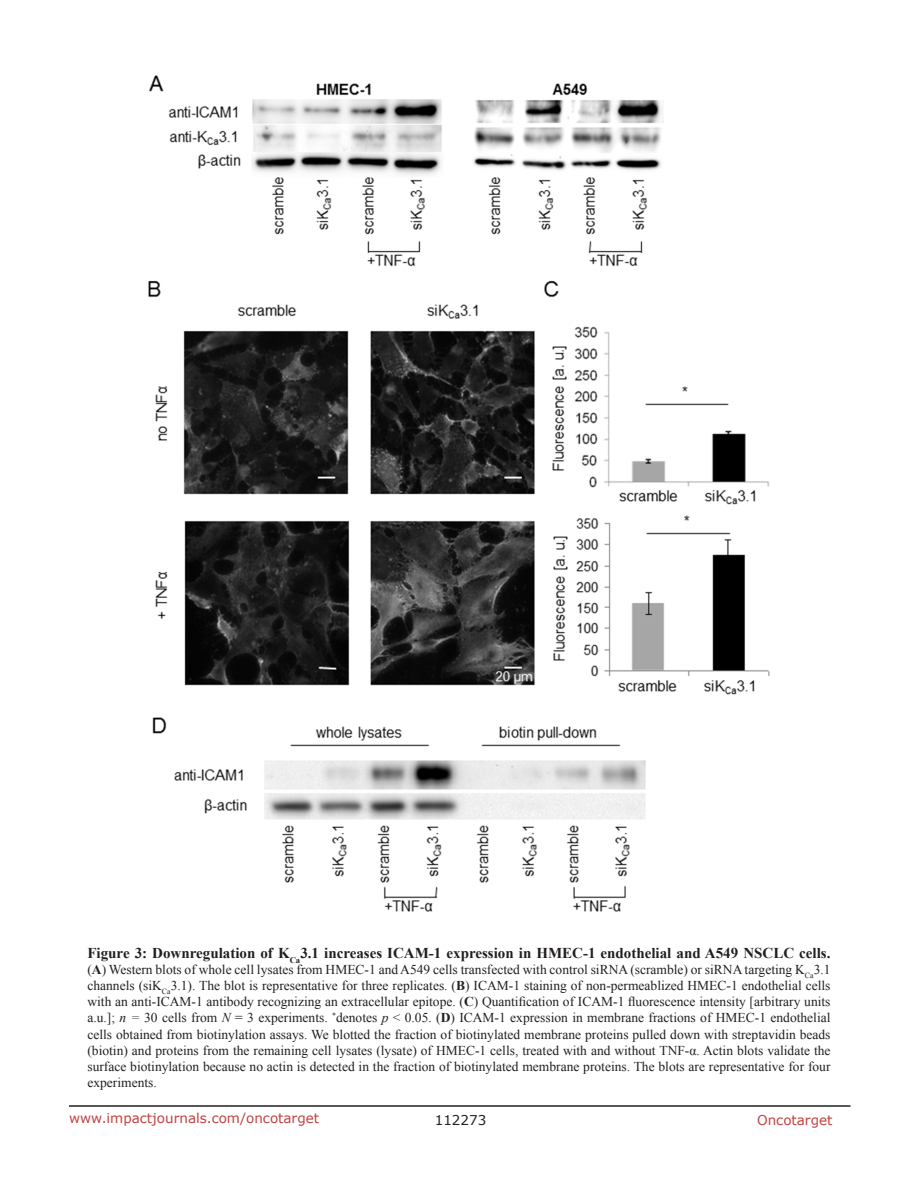
<style>
.page{position:relative;width:918px;height:1188px;background:#fff}
.page>*{position:absolute;margin:0;border:0;box-sizing:border-box;transform-origin:0 0}
.Figuretrx{font:700 15px "Times New Roman";color:#231f20}
.Figuretrx-2{font:13.5px/16.2px "Times New Roman";color:#231f20;text-align:justify}
.t1{font:13.5px "Verdana";color:#c24141}
.t2{font:13.5px "Verdana";color:#231f20}
.s1{font-weight:700}
.s2{font-style:italic}
</style>
<div class="page">
<hr style="left:69px;top:1105px;width:781px;height:2px;background:#231f20">
<img style="left:149px;top:75px;width:620px;height:836px">
<p class="Figuretrx" style="left:87px;top:942px;width:745px">Figure 3: Downregulation of K<sub>Ca</sub>3.1 increases ICAM-1 expression in HMEC-1 endothelial and A549 NSCLC cells.</p>
<p class="Figuretrx-2" style="left:87px;top:961px;width:745px">(<span class="s1">A</span>) Western blots of whole cell lysates from HMEC-1 and A549 cells transfected with control siRNA (scramble) or siRNA targeting K<sub>Ca</sub>3.1 channels (siK<sub>Ca</sub>3.1). The blot is representative for three replicates. (<span class="s1">B</span>) ICAM-1 staining of non-permeablized HMEC-1 endothelial cells with an anti-ICAM-1 antibody recognizing an extracellular epitope. (<span class="s1">C</span>) Quantification of ICAM-1 fluorescence intensity [arbitrary units a.u.]; <span class="s2">n =</span> 30 cells from <span class="s2">N</span> = 3 experiments. <sup>*</sup>denotes <span class="s2">p</span> &lt; 0.05. (<span class="s1">D</span>) ICAM-1 expression in membrane fractions of HMEC-1 endothelial cells obtained from biotinylation assays. We blotted the fraction of biotinylated membrane proteins pulled down with streptavidin beads (biotin) and proteins from the remaining cell lysates (lysate) of HMEC-1 cells, treated with and without TNF-α. Actin blots validate the surface biotinylation because no actin is detected in the fraction of biotinylated membrane proteins. The blots are representative for four experiments.</p>
<p class="t1" style="left:69px;top:1109px;width:252px">www.impactjournals.com/oncotarget</p>
<p class="t2" style="left:435px;top:1111px;width:53px">112273</p>
<p class="t1" style="left:757px;top:1111px;width:77px">Oncotarget</p>
</div>
